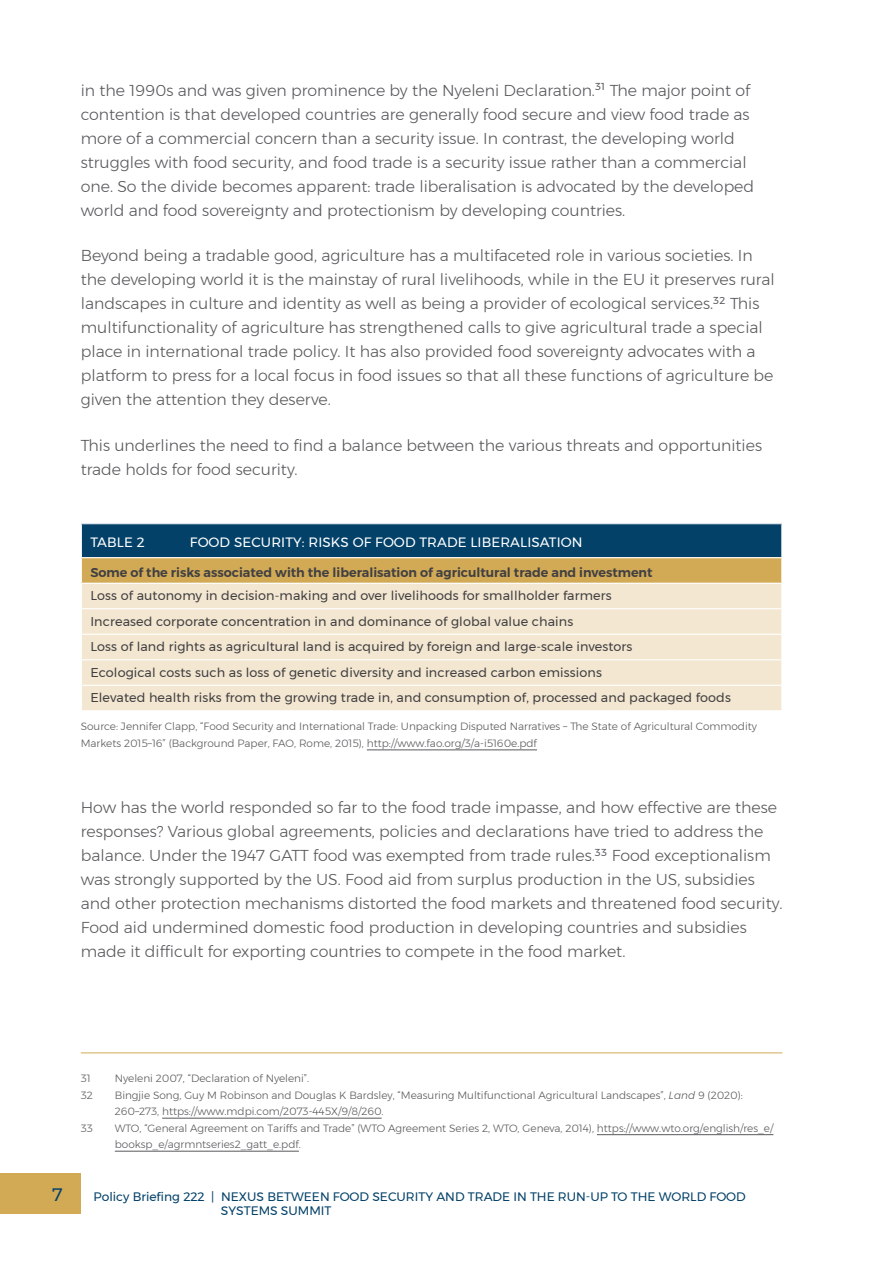
<style>
.page{position:relative;width:893px;height:1263px;background:#fff}
.page>*{position:absolute;margin:0;border:0;box-sizing:border-box;transform-origin:0 0}
.t1{font:18px "Montserrat";color:#034169}
.t2{font:300 15.75px/24px "Montserrat";color:#58595b}
.t3{font:13.5px "Montserrat";letter-spacing:.01em;color:#fff}
.t4{font:12.75px/25.5px "Montserrat";letter-spacing:.01em;color:#414042}
.t5{font:600 12.75px "Montserrat";color:#414042}
.t6{font:12.3px/14.7px "Montserrat";color:#034169}
.t7{font:300 10.5px/16.5px "Montserrat";color:#58595b}
.s1{font-style:italic}
</style>
<div class="page">
<div style="left:0;top:1172px;width:81px;height:41px;background:#d2aa56"></div>
<hr style="left:367px;top:750px;width:170px;height:1px;background:#58595b">
<div style="left:81px;top:524px;width:701px;height:34px;background:#034169"></div>
<div style="left:81px;top:558px;width:701px;height:25px;background:#d2aa56"></div>
<div style="left:82px;top:584px;width:699px;height:126px;background:#f4e7d1"></div>
<hr style="left:81px;top:524px;width:1px;height:33px;background:#fff">
<hr style="left:781px;top:524px;width:1px;height:33px;background:#fff">
<hr style="left:81px;top:557px;width:701px;height:1px;background:#fff">
<hr style="left:81px;top:608px;width:701px;height:1px;background:#fff">
<hr style="left:81px;top:634px;width:701px;height:1px;background:#fff">
<hr style="left:81px;top:659px;width:701px;height:1px;background:#fff">
<hr style="left:81px;top:685px;width:701px;height:1px;background:#fff">
<svg style="left:81px;top:558px;width:1px;height:25px"></svg>
<svg style="left:781px;top:558px;width:1px;height:152px"></svg>
<hr style="left:81px;top:1052px;width:701px;height:1px;background:#d2aa56">
<hr style="left:162px;top:1118px;width:220px;height:1px;background:#58595b">
<hr style="left:597px;top:1134px;width:176px;height:1px;background:#58595b">
<hr style="left:115px;top:1151px;width:184px;height:1px;background:#58595b">
<p class="t2" style="left:81px;top:78px;width:675px">in the 1990s and was given prominence by the Nyeleni Declaration.<sup>31</sup> The major point of contention is that developed countries are generally food secure and view food trade as more of a commercial concern than a security issue. In contrast, the developing world struggles with food security, and food trade is a security issue rather than a commercial one. So the divide becomes apparent: trade liberalisation is advocated by the developed world and food sovereignty and protectionism by developing countries.</p>
<p class="t2" style="left:81px;top:243px;width:695px">Beyond being a tradable good, agriculture has a multifaceted role in various societies. In the developing world it is the mainstay of rural livelihoods, while in the EU it preserves rural landscapes in culture and identity as well as being a provider of ecological services.<sup>32</sup> This multifunctionality of agriculture has strengthened calls to give agricultural trade a special place in international trade policy. It has also provided food sovereignty advocates with a platform to press for a local focus in food issues so that all these functions of agriculture be given the attention they deserve.</p>
<p class="t2" style="left:81px;top:433px;width:683px">This underlines the need to find a balance between the various threats and opportunities trade holds for food security.</p>
<p class="t3" style="left:90px;top:532px;width:56px">TABLE 2</p>
<p class="t3" style="left:190px;top:532px;width:394px">FOOD SECURITY: RISKS OF FOOD TRADE LIBERALISATION</p>
<p class="t5" style="left:90px;top:562px;width:564px">Some of the risks associated with the liberalisation of agricultural trade and investment</p>
<p class="t4" style="left:90px;top:583px;width:642px">Loss of autonomy in decision-making and over livelihoods for smallholder farmers<br>Increased corporate concentration in and dominance of global value chains<br>Loss of land rights as agricultural land is acquired by foreign and large-scale investors<br>Ecological costs such as loss of genetic diversity and increased carbon emissions<br>Elevated health risks from the growing trade in, and consumption of, processed and packaged foods</p>
<p class="t7" style="left:81px;top:718px;width:678px">Source: Jennifer Clapp, “Food Security and International Trade: Unpacking Disputed Narratives – The State of Agricultural Commodity<br>Markets 2015–16” (Background Paper, FAO, Rome, 2015), http://www.fao.org/3/a-i5160e.pdf</p>
<p class="t2" style="left:81px;top:795px;width:703px">How has the world responded so far to the food trade impasse, and how effective are these responses? Various global agreements, policies and declarations have tried to address the balance. Under the 1947 GATT food was exempted from trade rules.<sup>33</sup> Food exceptionalism was strongly supported by the US. Food aid from surplus production in the US, subsidies and other protection mechanisms distorted the food markets and threatened food security.<br>Food aid undermined domestic food production in developing countries and subsidies made it difficult for exporting countries to compete in the food market.</p>
<p class="t7" style="left:81px;top:1070px;width:11px">31</p>
<p class="t7" style="left:115px;top:1070px;width:196px">Nyeleni 2007, “Declaration of Nyeleni”.</p>
<p class="t7" style="left:81px;top:1086px;width:14px">32</p>
<p class="t7" style="left:115px;top:1086px;width:629px">Bingjie Song, Guy M Robinson and Douglas K Bardsley, “Measuring Multifunctional Agricultural Landscapes”, <span class="s1">Land</span> 9 (2020):<br>260–273, https://www.mdpi.com/2073-445X/9/8/260.</p>
<p class="t7" style="left:81px;top:1119px;width:14px">33</p>
<p class="t7" style="left:115px;top:1119px;width:660px">WTO, “General Agreement on Tariffs and Trade” (WTO Agreement Series 2, WTO, Geneva, 2014), https://www.wto.org/english/res_e/ booksp_e/agrmntseries2_gatt_e.pdf.</p>
<p class="t1" style="left:53px;top:1181px;width:12px">7</p>
<p class="t6" style="left:221px;top:1189px;width:526px;text-indent:-127px">Policy Briefing 222 | NEXUS BETWEEN FOOD SECURITY AND TRADE IN THE RUN-UP TO THE WORLD FOOD<br>SYSTEMS SUMMIT</p>
</div>
